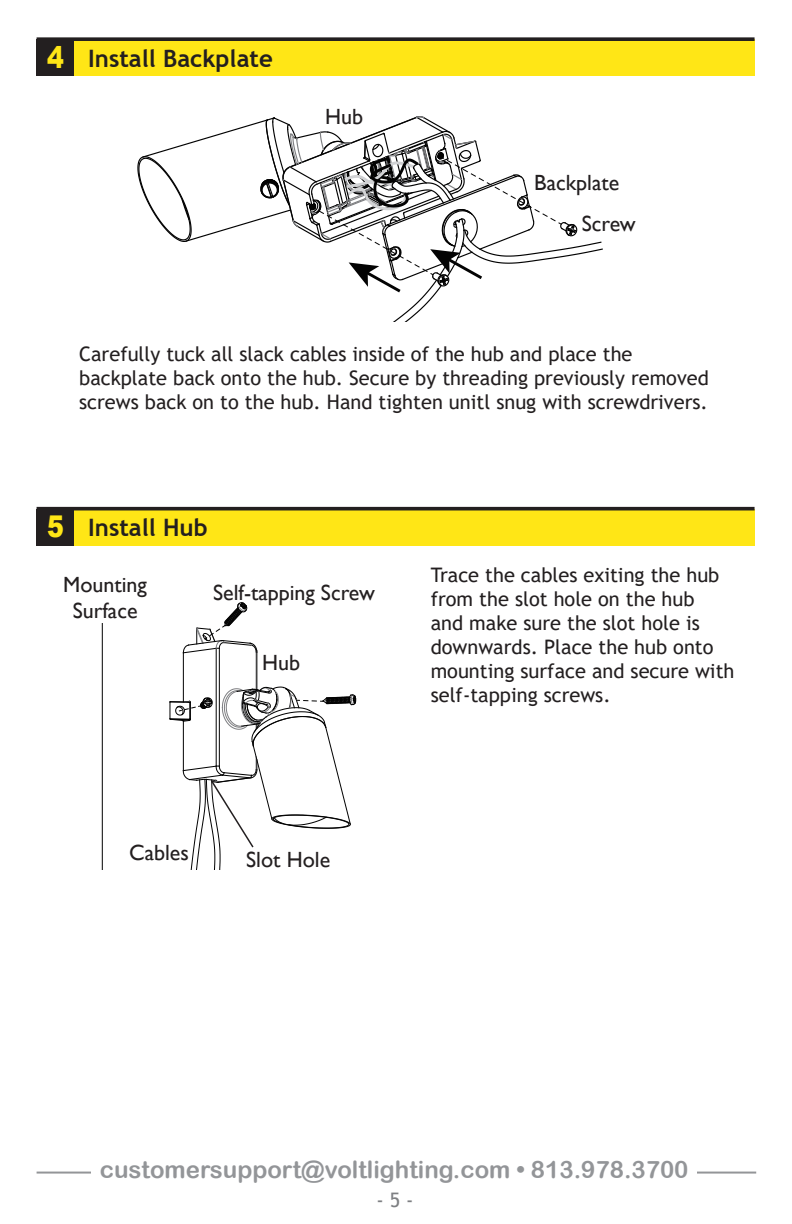
<style>
.page{position:relative;width:792px;height:1224px;background:#fff}
.page>*{position:absolute;margin:0;border:0;box-sizing:border-box;transform-origin:0 0}
.spec_numbers{font:900 30px "Arial";color:#ffe616;scale:.84 1}
.spec_bullets{font:24px "Arial Rounded MT Bold";color:#939598}
.t1{font:700 24px "Trebuchet MS";color:#231f20}
.t2{font:22px "Gill Sans";color:#231f20}
.t3{font:20px/24px "Trebuchet MS";color:#231f20}
.t4{font:20px "Trebuchet MS";color:#7e8083}
</style>
<div class="page">
<hr style="left:37px;top:1172px;width:719px;height:2px;background:#939598">
<div style="left:91px;top:1161px;width:606px;height:50px;background:#fff"></div>
<div style="left:43px;top:39px;width:712px;height:37px;background:#ffe616"></div>
<div style="left:43px;top:509px;width:712px;height:37px;background:#ffe616"></div>
<div style="left:37px;top:39px;width:37px;height:37px;background:#231f20"></div>
<div style="left:37px;top:509px;width:37px;height:37px;background:#231f20"></div>
<div style="left:37px;top:37px;width:718px;height:4px;border:2px solid #231f20"></div>
<div style="left:37px;top:507px;width:718px;height:3px;border:2px solid #231f20"></div>
<svg style="left:137px;top:116px;width:466px;height:205px"></svg>
<div style="left:582px;top:216px;width:54px;height:15px;background:#fff"></div>
<div style="left:531px;top:170px;width:92px;height:25px;background:#fff"></div>
<hr style="left:219px;top:648px;width:1px;height:118px;background:#030303">
<hr style="left:216px;top:648px;width:1px;height:118px;background:#030303">
<hr style="left:183px;top:653px;width:1px;height:49px;background:#030303">
<hr style="left:102px;top:577px;width:1px;height:293px;background:#030303">
<hr style="left:256px;top:652px;width:1px;height:38px;background:#030303">
<svg style="left:182px;top:602px;width:76px;height:52px"></svg>
<div style="left:58px;top:573px;width:95px;height:49px;background:#fff"></div>
<div style="left:325px;top:109px;width:38px;height:15px;background:#fff"></div>
<svg style="left:169px;top:686px;width:188px;height:184px"></svg>
<p class="spec_numbers" style="left:47px;top:35px;width:22px">4</p>
<p class="t1" style="left:88px;top:43px;width:186px">Install Backplate</p>
<p class="t2" style="left:325px;top:104px;width:40px">Hub</p>
<p class="t2" style="left:534px;top:170px;width:87px">Backplate</p>
<p class="t2" style="left:582px;top:211px;width:56px">Screw</p>
<p class="t3" style="left:79px;top:342px;width:631px">Carefully tuck all slack cables inside of the hub and place the backplate back onto the hub. Secure by threading previously removed screws back on to the hub. Hand tighten unitl snug with screwdrivers.</p>
<p class="spec_numbers" style="left:47px;top:505px;width:22px">5</p>
<p class="t1" style="left:88px;top:513px;width:121px">Install Hub</p>
<p class="t2" style="left:63px;top:572px;width:85px">Mounting</p>
<p class="t2" style="left:213px;top:579px;width:163px">Self-tapping Screw</p>
<p class="t2" style="left:73px;top:598px;width:66px">Surface</p>
<p class="t2" style="left:262px;top:650px;width:40px">Hub</p>
<p class="t2" style="left:129px;top:840px;width:61px">Cables</p>
<p class="t2" style="left:246px;top:847px;width:86px">Slot Hole</p>
<p class="t3" style="left:431px;top:563px;width:305px">Trace the cables exiting the hub from the slot hole on the hub<br>and make sure the slot hole is downwards. Place the hub onto mounting surface and secure with self-tapping screws.</p>
<p class="spec_bullets" style="left:100px;top:1155px;width:590px">customersupport@voltlighting.com • 813.978.3700</p>
<p class="t4" style="left:376px;top:1187px;width:39px">- 5 -</p>
</div>
